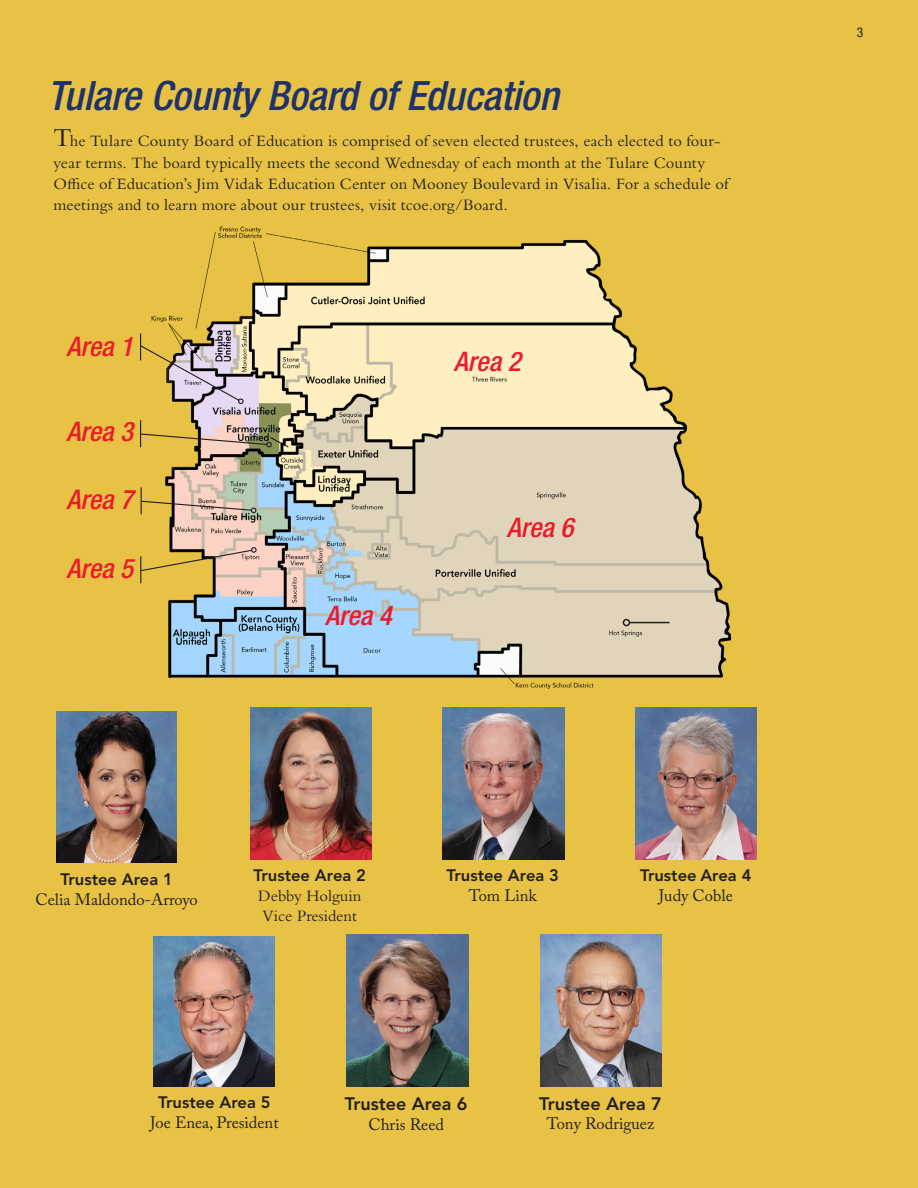
<style>
.page{position:relative;width:918px;height:1188px;background:#e8c245}
.page>*{position:absolute;margin:0;border:0;box-sizing:border-box;transform-origin:0 0}
.t1{font:italic 500 condensed 40.5px "Helvetica Neue LT Std";letter-spacing:-.005em;color:#1f3369}
.t2{font:italic 500 condensed 27px "Helvetica Neue LT Std";color:#ea1c2b}
.t3{font:800 18px "Avenir LT Std";color:#231f20}
.t4{font:16.5px/21px "Bembo Std";letter-spacing:.005em;color:#231f20}
.t5{font:16.5px "Adobe Caslon Pro";color:#231f20}
.t6{font:800 16.5px "Avenir LT Std";color:#231f20}
.t7{font:condensed 13.5px "Helvetica Neue LT Std";color:#231f20}
.s1{font-size:27px}
</style>
<div class="page">
<img style="left:56px;top:712px;width:121px;height:151px">
<img style="left:443px;top:707px;width:121px;height:152px">
<img style="left:347px;top:935px;width:121px;height:152px">
<img style="left:154px;top:936px;width:121px;height:151px">
<img style="left:540px;top:935px;width:121px;height:152px">
<img style="left:635px;top:707px;width:122px;height:152px">
<img style="left:152px;top:227px;width:578px;height:461px">
<hr style="left:629px;top:622px;width:41px;height:1px;background:#231f20">
<div style="left:623px;top:619px;width:7px;height:7px;border:2px solid #231f20;border-radius:50%"></div>
<svg style="left:140px;top:333px;width:104px;height:72px"></svg>
<svg style="left:140px;top:420px;width:132px;height:29px"></svg>
<svg style="left:140px;top:487px;width:117px;height:28px"></svg>
<svg style="left:140px;top:547px;width:117px;height:36px"></svg>
<img style="left:251px;top:707px;width:121px;height:152px">
<h1 class="t1" style="left:47px;top:71px;width:513px">Tulare County Board of Education</h1>
<p class="t4" style="left:53px;top:131px;width:677px"><span class="s1">T</span>he Tulare County Board of Education is comprised of seven elected trustees, each elected to four&shy;year terms. The board typically meets the second Wednesday of each month at the Tulare County Office of Education’s Jim Vidak Education Center on Mooney Boulevard in Visalia. For a schedule of meetings and to learn more about our trustees, visit tcoe.org/Board.</p>
<h2 class="t2" style="left:66px;top:330px;width:68px">Area 1</h2>
<h2 class="t2" style="left:66px;top:415px;width:68px">Area 3</h2>
<h2 class="t2" style="left:66px;top:483px;width:68px">Area 7</h2>
<h2 class="t2" style="left:66px;top:553px;width:68px">Area 5</h2>
<h2 class="t2" style="left:325px;top:600px;width:68px">Area 4</h2>
<h2 class="t2" style="left:454px;top:346px;width:68px">Area 2</h2>
<h2 class="t2" style="left:507px;top:511px;width:68px">Area 6</h2>
<p class="t6" style="left:61px;top:870px;width:114px">Trustee Area 1</p>
<p class="t5" style="left:36px;top:889px;width:164px">Celia Maldondo-Arroyo</p>
<p class="t6" style="left:254px;top:866px;width:114px">Trustee Area 2</p>
<p class="t4" style="left:258px;top:886px;width:105px;line-height:19.8px">Debby Holguin<br>Vice President</p>
<p class="t6" style="left:447px;top:866px;width:114px">Trustee Area 3</p>
<p class="t5" style="left:469px;top:886px;width:69px">Tom Link</p>
<p class="t6" style="left:640px;top:866px;width:113px">Trustee Area 4</p>
<p class="t5" style="left:659px;top:886px;width:75px">Judy Coble</p>
<p class="t6" style="left:158px;top:1093px;width:114px">Trustee Area 5</p>
<p class="t5" style="left:150px;top:1113px;width:130px">Joe Enea, President</p>
<p class="t3" style="left:345px;top:1093px;width:124px">Trustee Area 6</p>
<p class="t5" style="left:368px;top:1114px;width:77px">Chris Reed</p>
<p class="t3" style="left:539px;top:1093px;width:124px">Trustee Area 7</p>
<p class="t5" style="left:547px;top:1114px;width:109px">Tony Rodriguez</p>
<p class="t7" style="left:857px;top:24px;width:8px">3</p>
</div>
